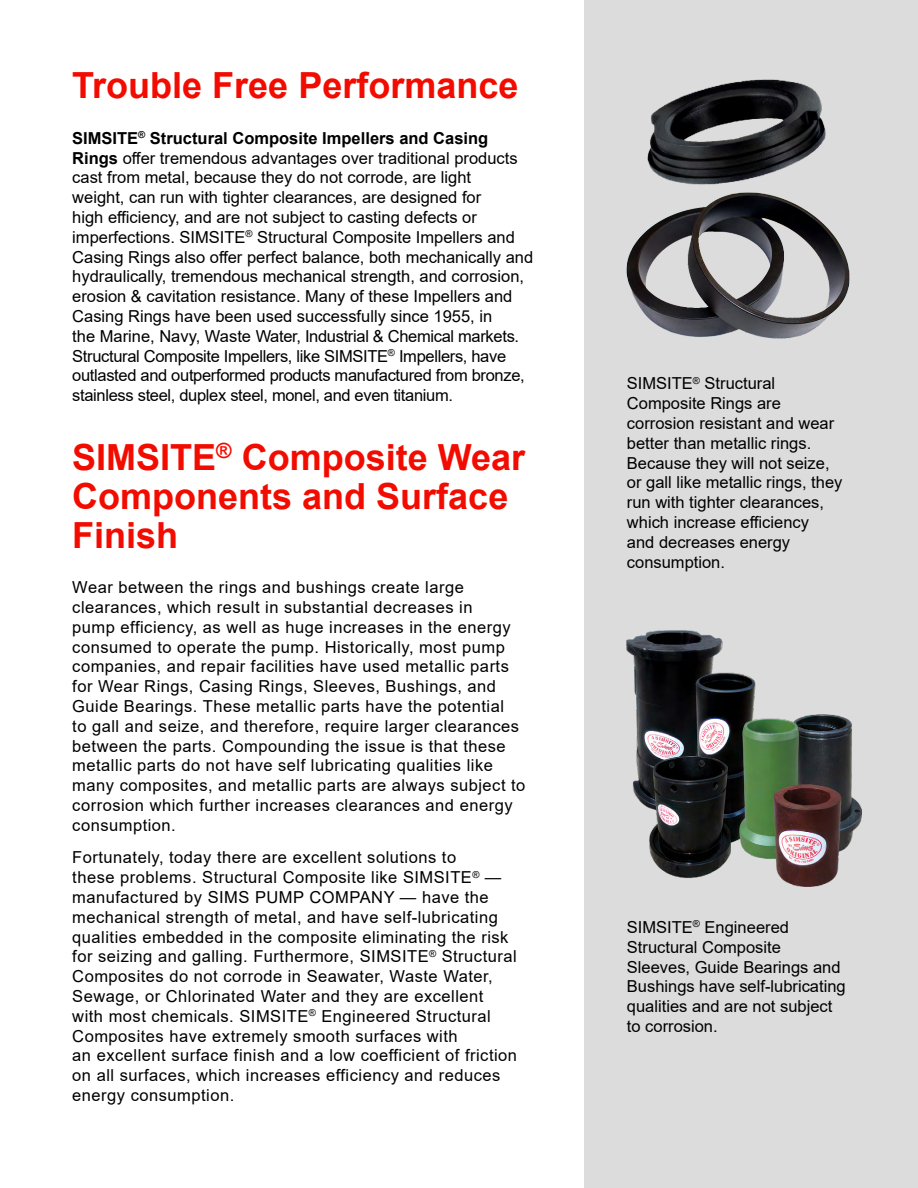
<style>
.page{position:relative;width:918px;height:1188px;background:#fff}
.page>*{position:absolute;margin:0;border:0;box-sizing:border-box;transform-origin:0 0}
.t1{font:700 36px/39px "Arial";color:#f20c00}
.t2{font:16.5px/19.8px "Arial";letter-spacing:.03em;color:#000}
.t3{font:16.5px/19.8px "Arial";color:#000}
.s1{font-weight:700}
</style>
<div class="page">
<div style="left:584px;top:0;width:334px;height:1188px;background:#dddcdd"></div>
<img style="left:627px;top:631px;width:235px;height:255px">
<img style="left:627px;top:193px;width:222px;height:146px">
<img style="left:648px;top:79px;width:177px;height:106px">
<h1 class="t1" style="left:72px;top:67px;width:448px">Trouble Free Performance</h1>
<p class="t3" style="left:72px;top:128px;width:462px"><span class="s1">SIMSITE</span><sup>®</sup> <span class="s1">Structural Composite Impellers and Casing Rings</span> offer tremendous advantages over traditional products cast from metal, because they do not corrode, are light<br>weight, can run with tighter clearances, are designed for<br>high efficiency, and are not subject to casting defects or imperfections. SIMSITE<sup>®</sup> Structural Composite Impellers and Casing Rings also offer perfect balance, both mechanically and hydraulically, tremendous mechanical strength, and corrosion, erosion &amp; cavitation resistance. Many of these Impellers and Casing Rings have been used successfully since 1955, in<br>the Marine, Navy, Waste Water, Industrial &amp; Chemical markets.<br>Structural Composite Impellers, like SIMSITE<sup>®</sup> Impellers, have outlasted and outperformed products manufactured from bronze, stainless steel, duplex steel, monel, and even titanium.</p>
<h1 class="t1" style="left:72px;top:438px;width:454px">SIMSITE<sup>®</sup> Composite Wear<br>Components and Surface<br>Finish</h1>
<p class="t2" style="left:72px;top:577px;width:455px">Wear between the rings and bushings create large clearances, which result in substantial decreases in<br>pump efficiency, as well as huge increases in the energy consumed to operate the pump. Historically, most pump companies, and repair facilities have used metallic parts for Wear Rings, Casing Rings, Sleeves, Bushings, and Guide Bearings. These metallic parts have the potential<br>to gall and seize, and therefore, require larger clearances between the parts. Compounding the issue is that these metallic parts do not have self lubricating qualities like many composites, and metallic parts are always subject to corrosion which further increases clearances and energy consumption.</p>
<p class="t2" style="left:72px;top:848px;width:446px">Fortunately, today there are excellent solutions to<br>these problems. Structural Composite like SIMSITE<sup>®</sup> — manufactured by SIMS PUMP COMPANY — have the mechanical strength of metal, and have self-lubricating qualities embedded in the composite eliminating the risk for seizing and galling. Furthermore, SIMSITE<sup>®</sup> Structural Composites do not corrode in Seawater, Waste Water, Sewage, or Chlorinated Water and they are excellent with most chemicals. SIMSITE<sup>®</sup> Engineered Structural Composites have extremely smooth surfaces with<br>an excellent surface finish and a low coefficient of friction on all surfaces, which increases efficiency and reduces energy consumption.</p>
<p class="t3" style="left:627px;top:374px;width:217px">SIMSITE<sup>®</sup> Structural<br>Composite Rings are corrosion resistant and wear better than metallic rings.<br>Because they will not seize, or gall like metallic rings, they run with tighter clearances, which increase efficiency<br>and decreases energy consumption.</p>
<p class="t3" style="left:627px;top:917px;width:220px">SIMSITE<sup>®</sup> Engineered<br>Structural Composite<br>Sleeves, Guide Bearings and<br>Bushings have self-lubricating qualities and are not subject to corrosion.</p>
</div>
